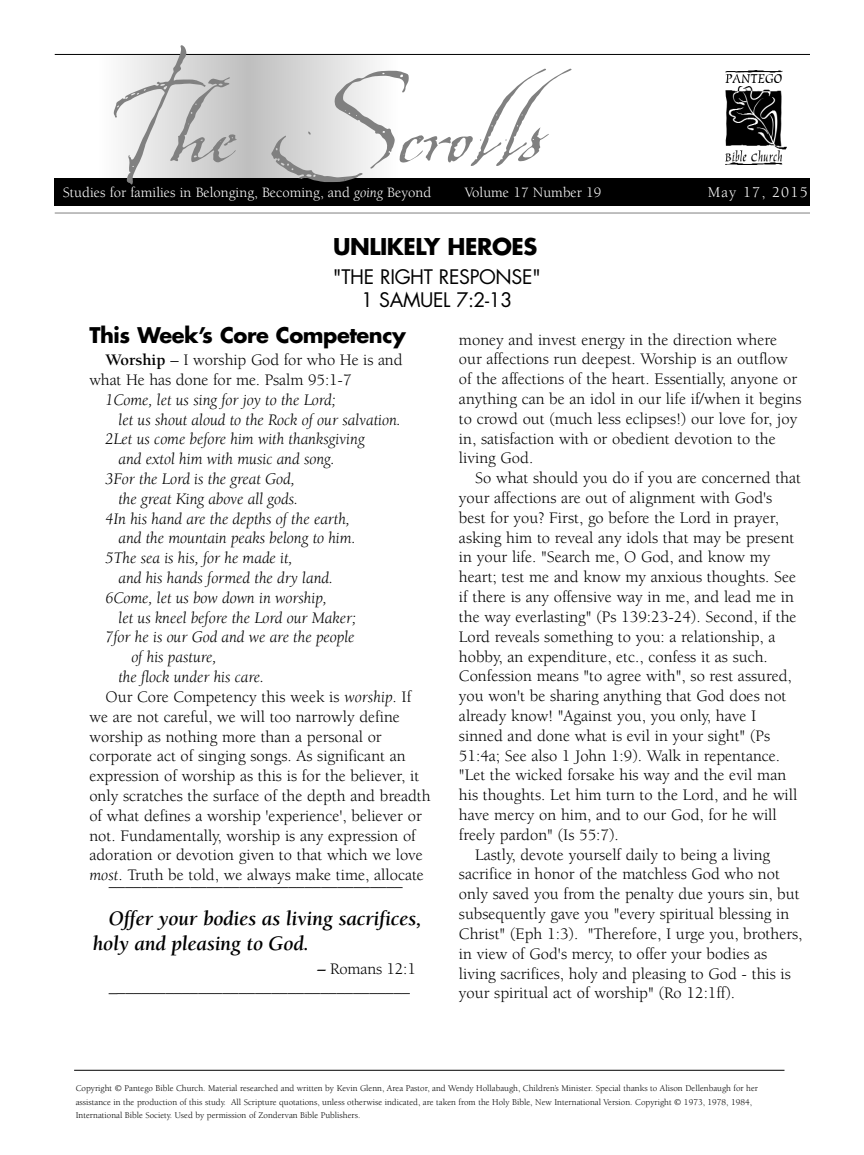
<style>
.page{position:relative;width:864px;height:1155px;background:#fff}
.page>*{position:absolute;margin:0;border:0;box-sizing:border-box;transform-origin:0 0}
.t1{font:257.25px "La Figura";color:#808080}
.t2{font:700 22.5px "Futura";letter-spacing:-.02em;color:#000}
.t3{font:italic 700 21px/25.8px "Berkeley";letter-spacing:-.01em;color:#000}
.t4{font:700 21px "Futura";letter-spacing:-.02em;color:#000}
.t5{font:19.5px/22.5px "Futura";letter-spacing:-.02em;color:#000;text-align:center}
.t6{font:16.5px/19.8px "Berkeley";color:#000}
.t7{font:italic 16.5px "Berkeley";letter-spacing:-.005em;color:#000}
.t8{font:15.3px "Berkeley";letter-spacing:.08em;color:#fff}
.t9{font:14.7px "Berkeley";color:#fff}
.t10{font:9px/13.5px "Berkeley";color:#000}
.s1{font-style:italic}
.s2{font-weight:700}
.s3{font-weight:700;font-style:italic}
.s4{font-weight:700;font-style:italic;font-size:17.25px}
</style>
<div class="page">
<hr style="left:74px;top:1069px;width:710px;height:1px;background:#000">
<div style="left:144px;top:55px;width:210px;height:146px;background:#ebebeb"></div>
<div style="left:155px;top:55px;width:187px;height:146px;background:#e6e6e6"></div>
<div style="left:165px;top:55px;width:168px;height:146px;background:#e2e2e2"></div>
<div style="left:174px;top:55px;width:149px;height:146px;background:#dedede"></div>
<div style="left:183px;top:55px;width:131px;height:146px;background:#dadada"></div>
<div style="left:193px;top:55px;width:112px;height:146px;background:#d6d6d6"></div>
<div style="left:202px;top:55px;width:93px;height:146px;background:#d2d2d2"></div>
<div style="left:211px;top:55px;width:75px;height:146px;background:#cecece"></div>
<div style="left:221px;top:55px;width:56px;height:146px;background:#cacaca"></div>
<div style="left:230px;top:55px;width:37px;height:146px;background:#c6c6c6"></div>
<div style="left:239px;top:55px;width:19px;height:146px;background:#c2c2c2"></div>
<img style="left:725px;top:70px;width:62px;height:94px">
<hr style="left:55px;top:54px;width:755px;height:1px;background:#000">
<div style="left:55px;top:178px;width:755px;height:27px;background:#000"></div>
<hr style="left:55px;top:213px;width:755px;height:1px;background:#808080">
<h1 class="t1" style="left:109px;top:-78px;width:436px">The Scrolls</h1>
<p class="t9" style="left:63px;top:186px;width:370px">Studies for families in Belonging, Becoming, and <span class="s1">going</span> Beyond</p>
<p class="t9" style="left:465px;top:186px;width:138px">Volume 17 Number 19</p>
<p class="t8" style="left:708px;top:186px;width:101px">May 17, 2015</p>
<h2 class="t2" style="left:333px;top:236px;width:206px">UNLIKELY HEROES</h2>
<p class="t5" style="left:333px;top:267px;width:210px">"THE RIGHT RESPONSE"<br>1 SAMUEL 7:2-13</p>
<p class="t4" style="left:89px;top:326px;width:318px">This Week’s Core Competency</p>
<p class="t6" style="left:89px;top:351px;width:315px;text-indent:16px"><span class="s2">Worship</span> – I worship God for who He is and what He has done for me. Psalm 95:1-7</p>
<p class="t7" style="left:106px;top:393px;width:232px">1Come, let us sing for joy to the Lord;</p>
<p class="t7" style="left:118px;top:413px;width:284px">let us shout aloud to the Rock of our salvation.</p>
<p class="t7" style="left:106px;top:432px;width:261px">2Let us come before him with thanksgiving</p>
<p class="t7" style="left:118px;top:452px;width:218px">and extol him with music and song.</p>
<p class="t7" style="left:106px;top:472px;width:191px">3For the Lord is the great God,</p>
<p class="t7" style="left:118px;top:492px;width:181px">the great King above all gods.</p>
<p class="t7" style="left:106px;top:512px;width:246px">4In his hand are the depths of the earth,</p>
<p class="t7" style="left:118px;top:531px;width:239px">and the mountain peaks belong to him.</p>
<p class="t7" style="left:106px;top:551px;width:189px">5The sea is his, for he made it,</p>
<p class="t7" style="left:118px;top:571px;width:216px">and his hands formed the dry land.</p>
<p class="t7" style="left:106px;top:591px;width:223px">6Come, let us bow down in worship,</p>
<p class="t7" style="left:118px;top:611px;width:239px">let us kneel before the Lord our Maker;</p>
<p class="t7" style="left:106px;top:630px;width:251px">7for he is our God and we are the people</p>
<p class="t7" style="left:131px;top:650px;width:87px">of his pasture,</p>
<p class="t7" style="left:118px;top:670px;width:147px">the flock under his care.</p>
<p class="t6" style="left:106px;top:688px;width:307px">Our Core Competency this week is <span class="s1">worship</span>. If</p>
<p class="t6" style="left:89px;top:708px;width:312px">we are not careful, we will too narrowly define</p>
<p class="t6" style="left:89px;top:727px;width:294px">worship as nothing more than a personal or</p>
<p class="t6" style="left:89px;top:747px;width:318px">corporate act of singing songs. As significant an</p>
<p class="t6" style="left:89px;top:767px;width:331px">expression of worship as this is for the believer, it</p>
<p class="t6" style="left:89px;top:787px;width:343px">only scratches the surface of the depth and breadth</p>
<p class="t6" style="left:89px;top:807px;width:334px">of what defines a worship 'experience', believer or</p>
<p class="t6" style="left:89px;top:826px;width:328px">not. Fundamentally, worship is any expression of</p>
<p class="t6" style="left:89px;top:846px;width:335px">adoration or devotion given to that which we love</p>
<p class="t6" style="left:89px;top:866px;width:336px"><span class="s1">most</span>. Truth be told, we always make time, allocate</p>
<p class="t6" style="left:109px;top:872px;width:295px">____________________________________</p>
<p class="t3" style="left:93px;top:906px;width:330px;text-indent:16px">Offer your bodies as living sacrifices, holy and pleasing to God.</p>
<p class="t6" style="left:109px;top:961px;width:309px;line-height:18px;text-indent:209px"><span class="s3">–</span> Romans 12:1 <span class="s4">_</span><span class="s3">____________</span>________________________</p>
<p class="t6" style="left:459px;top:331px;width:344px">money and invest energy in the direction where our affections run deepest. Worship is an outflow of the affections of the heart. Essentially, anyone or anything can be an idol in our life if/when it begins to crowd out (much less eclipses!) our love for, joy in, satisfaction with or obedient devotion to the living God.</p>
<p class="t6" style="left:475px;top:469px;width:327px">So what should you do if you are concerned that</p>
<p class="t6" style="left:459px;top:489px;width:315px">your affections are out of alignment with God's</p>
<p class="t6" style="left:459px;top:509px;width:321px">best for you? First, go before the Lord in prayer,</p>
<p class="t6" style="left:459px;top:529px;width:337px">asking him to reveal any idols that may be present</p>
<p class="t6" style="left:459px;top:548px;width:313px">in your life. "Search me, O God, and know my</p>
<p class="t6" style="left:459px;top:568px;width:339px">heart; test me and know my anxious thoughts. See</p>
<p class="t6" style="left:459px;top:588px;width:336px">if there is any offensive way in me, and lead me in</p>
<p class="t6" style="left:459px;top:608px;width:339px">the way everlasting" (Ps 139:23-24). Second, if the</p>
<p class="t6" style="left:459px;top:628px;width:318px">Lord reveals something to you: a relationship, a</p>
<p class="t6" style="left:459px;top:647px;width:310px">hobby, an expenditure, etc., confess it as such.</p>
<p class="t6" style="left:459px;top:667px;width:334px">Confession means "to agree with", so rest assured,</p>
<p class="t6" style="left:459px;top:687px;width:329px">you won't be sharing anything that God does not</p>
<p class="t6" style="left:459px;top:707px;width:299px">already know! "Against you, you only, have I</p>
<p class="t6" style="left:459px;top:727px;width:313px">sinned and done what is evil in your sight" (Ps</p>
<p class="t6" style="left:459px;top:746px;width:323px">51:4a; See also 1 John 1:9). Walk in repentance.</p>
<p class="t6" style="left:459px;top:766px;width:329px">"Let the wicked forsake his way and the evil man</p>
<p class="t6" style="left:459px;top:786px;width:340px">his thoughts. Let him turn to the Lord, and he will</p>
<p class="t6" style="left:459px;top:806px;width:319px">have mercy on him, and to our God, for he will</p>
<p class="t6" style="left:459px;top:826px;width:161px">freely pardon" (Is 55:7).</p>
<p class="t6" style="left:475px;top:845px;width:297px">Lastly, devote yourself daily to being a living</p>
<p class="t6" style="left:459px;top:865px;width:322px">sacrifice in honor of the matchless God who not</p>
<p class="t6" style="left:459px;top:885px;width:342px">only saved you from the penalty due yours sin, but</p>
<p class="t6" style="left:459px;top:905px;width:332px">subsequently gave you "every spiritual blessing in</p>
<p class="t6" style="left:459px;top:925px;width:345px">Christ" (Eph 1:3). "Therefore, I urge you, brothers,</p>
<p class="t6" style="left:459px;top:944px;width:310px">in view of God's mercy, to offer your bodies as</p>
<p class="t6" style="left:459px;top:964px;width:334px">living sacrifices, holy and pleasing to God - this is</p>
<p class="t6" style="left:459px;top:984px;width:278px">your spiritual act of worship" (Ro 12:1ff).</p>
<p class="t10" style="left:76px;top:1082px;width:684px">Copyright © Pantego Bible Church. Material researched and written by Kevin Glenn, Area Pastor, and Wendy Hollabaugh, Children’s Minister. Special thanks to Alison Dellenbaugh for her assistance in the production of this study. All Scripture quotations, unless otherwise indicated, are taken from the Holy Bible, New International Version. Copyright © 1973, 1978, 1984,<br>International Bible Society. Used by permission of Zondervan Bible Publishers.</p>
</div>
